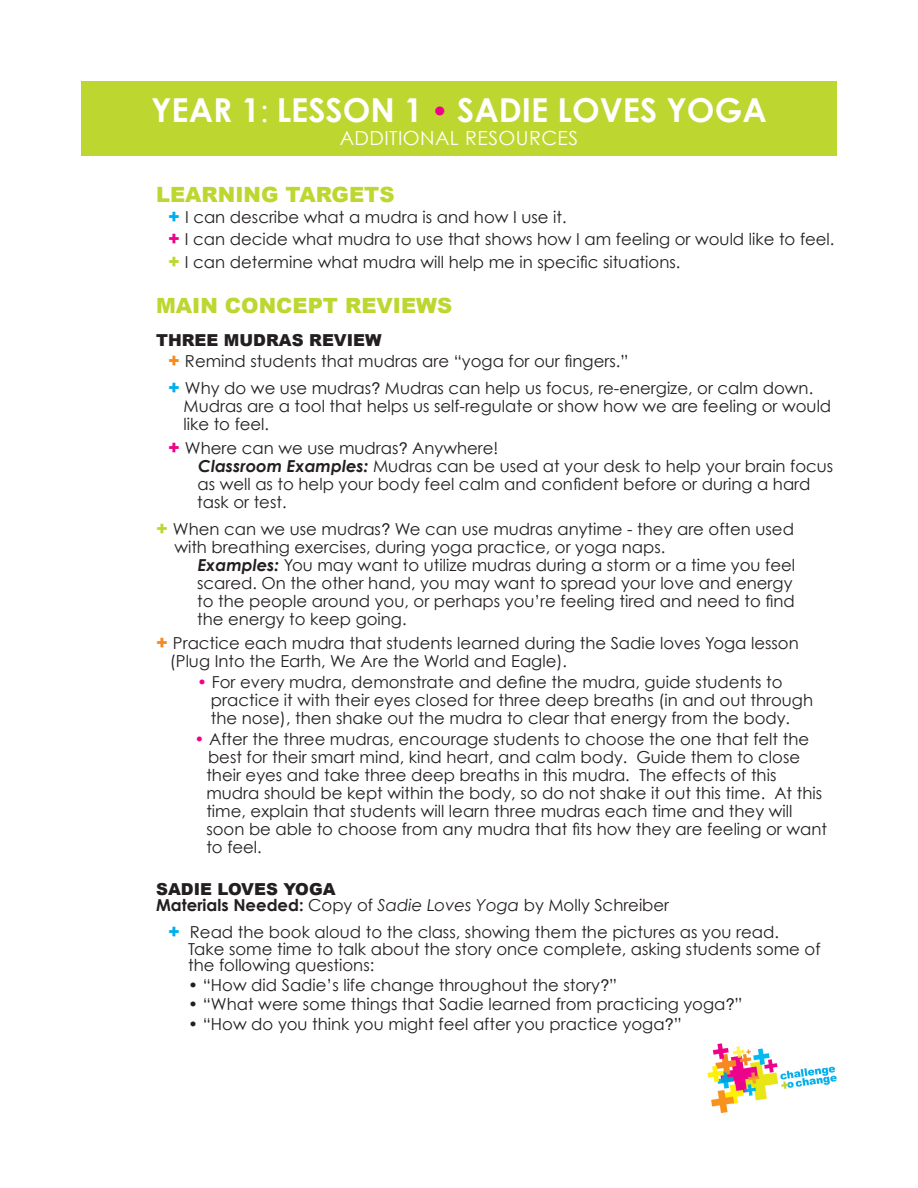
<style>
.page{position:relative;width:918px;height:1188px;background:#fff}
.page>*{position:absolute;margin:0;border:0;box-sizing:border-box;transform-origin:0 0}
.t1{font:700 33px "Century Gothic";color:#fff}
.t2{font:900 21px "Arial";color:#bed630}
.t3{font:19.5px "Century Gothic";letter-spacing:.02em;color:#fff}
.t4{font:16.5px "Century Gothic";color:#231f20}
.t5{font:900 16.5px "Arial";color:#231f20}
.s1{font-weight:400;font-size:30px}
.s2{font-weight:400;font-size:30px;color:#ed028c}
.s3{font-family:"Arial";font-weight:900;font-size:18px;color:#00aeef}
.s4{font-family:"Arial";font-weight:900;font-size:18px;color:#ed028c}
.s5{font-family:"Arial";font-weight:900;font-size:18px;color:#bed630}
.s6{font-family:"Arial";font-weight:900;font-size:18px;color:#f6891f}
.s7{font-family:"Helvetica"}
.s8{font-weight:700;font-style:italic}
.s9{color:#ed028c}
.s10{font-weight:700}
.s11{font-style:italic}
</style>
<div class="page">
<img style="left:707px;top:1043px;width:130px;height:71px">
<div style="left:82px;top:81px;width:755px;height:75px;background:#bed630"></div>
<p class="t1" style="left:151px;top:90px;width:617px">YEAR 1<span class="s1">:</span> LESSON 1 <span class="s2">•</span> SADIE LOVES YOGA</p>
<p class="t3" style="left:340px;top:126px;width:240px">ADDITIONAL RESOURCES</p>
<p class="t2" style="left:156px;top:179px;width:240px">LEARNING TARGETS</p>
<p class="t4" style="left:168px;top:207px;width:400px"><span class="s3">+</span> I can describe what a mudra is and how I use it.</p>
<p class="t4" style="left:168px;top:229px;width:668px"><span class="s4">+</span> I can decide what mudra to use that shows how I am feeling or would like to feel.</p>
<p class="t4" style="left:168px;top:252px;width:514px"><span class="s5">+</span> I can determine what mudra will help me in specific situations.</p>
<p class="t2" style="left:156px;top:290px;width:298px">MAIN CONCEPT REVIEWS</p>
<p class="t5" style="left:156px;top:328px;width:227px">THREE MUDRAS REVIEW</p>
<p class="t4" style="left:168px;top:351px;width:462px"><span class="s6">+</span> Remind students that mudras are “yoga for our fingers.”</p>
<p class="t4" style="left:168px;top:378px;width:647px"><span class="s3">+</span> Why do we use mudras<span class="s7">?</span> Mudras can help us focus, re-energize, or calm down.</p>
<p class="t4" style="left:184px;top:396px;width:649px">Mudras are a tool that helps us self-regulate or show how we are feeling or would</p>
<p class="t4" style="left:184px;top:414px;width:87px">like to feel.</p>
<p class="t4" style="left:168px;top:438px;width:332px"><span class="s4">+</span> Where can we use mudras<span class="s7">?</span> Anywhere!</p>
<p class="t4" style="left:198px;top:456px;width:637px"><span class="s8">Classroom Examples:</span> Mudras can be used at your desk to help your brain focus</p>
<p class="t4" style="left:198px;top:474px;width:614px">as well as to help your body feel calm and confident before or during a hard</p>
<p class="t4" style="left:197px;top:492px;width:91px">task or test.</p>
<p class="t4" style="left:156px;top:519px;width:639px"><span class="s5">+</span> When can we use mudras<span class="s7">?</span> We can use mudras anytime - they are often used</p>
<p class="t4" style="left:174px;top:537px;width:492px">with breathing exercises, during yoga practice, or yoga naps.</p>
<p class="t4" style="left:198px;top:555px;width:599px"><span class="s8">Examples:</span> You may want to utilize mudras during a storm or a time you feel</p>
<p class="t4" style="left:197px;top:573px;width:597px">scared. On the other hand, you may want to spread your love and energy</p>
<p class="t4" style="left:197px;top:591px;width:599px">to the people around you, or perhaps you’re feeling tired and need to find</p>
<p class="t4" style="left:197px;top:609px;width:211px">the energy to keep going.</p>
<p class="t4" style="left:156px;top:633px;width:644px"><span class="s6">+</span> Practice each mudra that students learned during the Sadie loves Yoga lesson</p>
<p class="t4" style="left:170px;top:651px;width:399px">(Plug Into the Earth, We Are the World and Eagle).</p>
<p class="t4" style="left:197px;top:672px;width:587px"><span class="s9">•</span> For every mudra, demonstrate and define the mudra, guide students to</p>
<p class="t4" style="left:211px;top:690px;width:604px">practice it with their eyes closed for three deep breaths (in and out through</p>
<p class="t4" style="left:211px;top:708px;width:581px">the nose), then shake out the mudra to clear that energy from the body.</p>
<p class="t4" style="left:195px;top:729px;width:616px"><span class="s9">•</span> After the three mudras, encourage students to choose the one that felt the</p>
<p class="t4" style="left:208px;top:747px;width:594px">best for their smart mind, kind heart, and calm body. Guide them to close</p>
<p class="t4" style="left:206px;top:765px;width:572px">their eyes and take three deep breaths in this mudra. The effects of this</p>
<p class="t4" style="left:206px;top:783px;width:617px">mudra should be kept within the body, so do not shake it out this time. At this</p>
<p class="t4" style="left:206px;top:801px;width:587px">time, explain that students will learn three mudras each time and they will</p>
<p class="t4" style="left:206px;top:819px;width:622px">soon be able to choose from any mudra that fits how they are feeling or want</p>
<p class="t4" style="left:206px;top:837px;width:57px">to feel.</p>
<p class="t5" style="left:156px;top:877px;width:181px">SADIE LOVES YOGA</p>
<p class="t4" style="left:156px;top:895px;width:515px"><span class="s10">Materials Needed:</span> Copy of <span class="s11">Sadie Loves Yoga</span> by Molly Schreiber</p>
<p class="t4" style="left:168px;top:922px;width:612px"><span class="s3">+</span> Read the book aloud to the class, showing them the pictures as you read.</p>
<p class="t4" style="left:188px;top:939px;width:634px">Take some time to talk about the story once complete, asking students some of</p>
<p class="t4" style="left:188px;top:955px;width:188px">the following questions:</p>
<p class="t4" style="left:188px;top:975px;width:431px">• “How did Sadie’s life change throughout the story<span class="s7">?</span>”</p>
<p class="t4" style="left:188px;top:994px;width:556px">• “What were some things that Sadie learned from practicing yoga<span class="s7">?</span>”</p>
<p class="t4" style="left:188px;top:1014px;width:495px">• “How do you think you might feel after you practice yoga<span class="s7">?</span>”</p>
</div>
